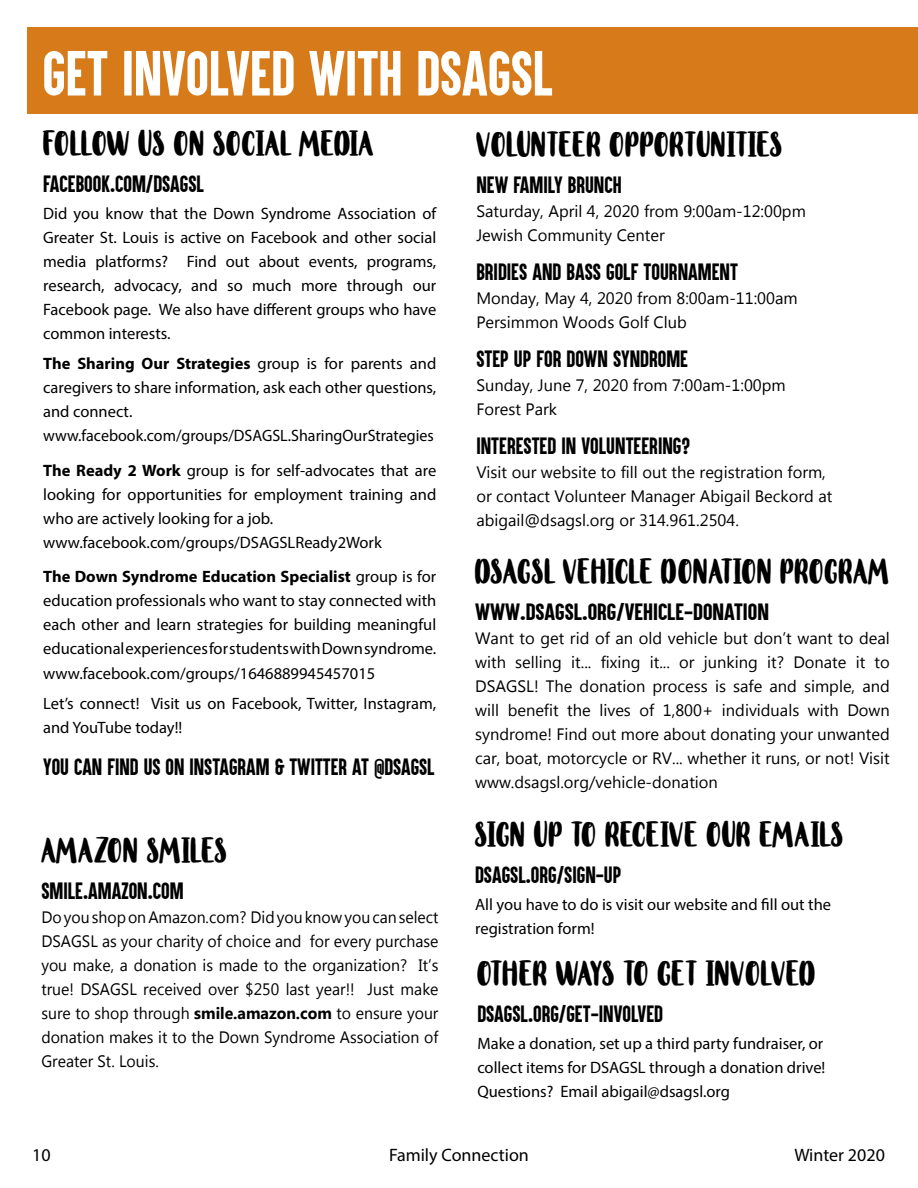
<style>
.page{position:relative;width:918px;height:1188px;background:#fff}
.page>*{position:absolute;margin:0;border:0;box-sizing:border-box;transform-origin:0 0}
.t1{font:52.5px "Aku&Kamu";color:#fff}
.t2{font:27px "Mahoni Free Personal Use";color:#000}
.t3{font:19.5px "Aku&Kamu";color:#000}
.t4{font:19.5px "Aku&Kamu";color:#000;scale:1.11 1}
.t5{font:18px "Myriad Pro";color:#000}
.t6{font:16.5px/24px "Myriad Pro";color:#000}
.t7{font:16.5px/24px "Myanmar Text";color:#000}
.t8{font:16.5px/24px "Myanmar Text";color:#000;text-align:justify;scale:.96 1}
.s1{font-weight:700}
</style>
<div class="page">
<div style="left:27px;top:27px;width:891px;height:86px;background:#d77a1a"></div>
<h1 class="t1" style="left:43px;top:39px;width:512px">GET INVOLVED WITH DSAGSL</h1>
<h2 class="t2" style="left:476px;top:130px;width:309px">VOLUNTEER OPPORTUNITIES</h2>
<p class="t3" style="left:476px;top:172px;width:147px">NEW FAMILY BRUNCH</p>
<p class="t7" style="left:476px;top:199px;width:331px">Saturday, April 4, 2020 from 9:00am-12:00pm<br>Jewish Community Center</p>
<p class="t3" style="left:476px;top:259px;width:263px">BRIDIES AND BASS GOLF TOURNAMENT</p>
<p class="t7" style="left:476px;top:286px;width:323px">Monday, May 4, 2020 from 8:00am-11:00am<br>Persimmon Woods Golf Club</p>
<p class="t3" style="left:476px;top:346px;width:213px">STEP UP FOR DOWN SYNDROME</p>
<p class="t7" style="left:476px;top:373px;width:311px">Sunday, June 7, 2020 from 7:00am-1:00pm<br>Forest Park</p>
<p class="t3" style="left:476px;top:433px;width:215px">INTERESTED IN VOLUNTEERING?</p>
<p class="t7" style="left:476px;top:460px;width:358px">Visit our website to fill out the registration form, or contact Volunteer Manager Abigail Beckord at abigail@dsagsl.org or 314.961.2504.</p>
<h2 class="t2" style="left:43px;top:130px;width:333px">FOLLOW US ON SOCIAL MEDIA</h2>
<p class="t3" style="left:43px;top:171px;width:162px">FACEBOOK.COM/DSAGSL</p>
<p class="t6" style="left:43px;top:202px;width:395px;text-align:justify">Did you know that the Down Syndrome Association of Greater St. Louis is active on Facebook and other social media platforms? Find out about events, programs, research, advocacy, and so much more through our Facebook page. We also have different groups who have common interests.</p>
<p class="t6" style="left:43px;top:352px;width:395px"><span class="s1">The Sharing Our Strategies</span> group is for parents and caregivers to share information, ask each other questions, and connect. www.facebook.com/groups/DSAGSL.SharingOurStrategies</p>
<p class="t6" style="left:43px;top:458px;width:395px"><span class="s1">The Ready 2 Work</span> group is for self-advocates that are looking for opportunities for employment training and who are actively looking for a job. www.facebook.com/groups/DSAGSLReady2Work</p>
<p class="t6" style="left:43px;top:565px;width:395px;text-align:justify"><span class="s1">The Down Syndrome Education Specialist</span> group is for education professionals who want to stay connected with each other and learn strategies for building meaningful educational experiences for students with Down syndrome. www.facebook.com/groups/1646889945457015</p>
<p class="t6" style="left:43px;top:691px;width:395px">Let’s connect! Visit us on Facebook, Twitter, Instagram, and YouTube today!!</p>
<p class="t3" style="left:43px;top:754px;width:393px">YOU CAN FIND US ON INSTAGRAM &amp; TWITTER AT @DSAGSL</p>
<h2 class="t2" style="left:475px;top:557px;width:416px">DSAGSL VEHICLE DONATION PROGRAM</h2>
<p class="t4" style="left:475px;top:599px;width:266px">WWW.DSAGSL.ORG/VEHICLE-DONATION</p>
<p class="t7" style="left:475px;top:626px;width:416px;text-align:justify">Want to get rid of an old vehicle but don’t want to deal with selling it... fixing it... or junking it? Donate it to DSAGSL! The donation process is safe and simple, and will benefit the lives of 1,800+ individuals with Down syndrome! Find out more about donating your unwanted car, boat, motorcycle or RV... whether it runs, or not! Visit www.dsagsl.org/vehicle-donation</p>
<h2 class="t2" style="left:475px;top:820px;width:371px">SIGN UP TO RECEIVE OUR EMAILS</h2>
<p class="t3" style="left:475px;top:862px;width:148px">DSAGSL.ORG/SIGN-UP</p>
<p class="t6" style="left:475px;top:892px;width:357px">All you have to do is visit our website and fill out the registration form!</p>
<h2 class="t2" style="left:41px;top:837px;width:188px">AMAZON SMILES</h2>
<p class="t3" style="left:41px;top:878px;width:144px">SMILE.AMAZON.COM</p>
<p class="t8" style="left:41px;top:906px;width:415px">Do you shop on Amazon.com? Did you know you can select DSAGSL as your charity of choice and for every purchase you make, a donation is made to the organization? It’s true! DSAGSL received over $250 last year!! Just make sure to shop through <span class="s1">smile.amazon.com</span> to ensure your donation makes it to the Down Syndrome Association of Greater St. Louis.</p>
<h2 class="t2" style="left:477px;top:960px;width:341px">OTHER WAYS TO GET INVOLVED</h2>
<p class="t3" style="left:477px;top:1001px;width:187px">DSAGSL.ORG/GET-INVOLVED</p>
<p class="t6" style="left:477px;top:1032px;width:350px">Make a donation, set up a third party fundraiser, or collect items for DSAGSL through a donation drive!<br>Questions? Email abigail@dsagsl.org</p>
<p class="t5" style="left:32px;top:1144px;width:20px">10</p>
<p class="t5" style="left:389px;top:1144px;width:141px">Family Connection</p>
<p class="t5" style="left:794px;top:1144px;width:92px">Winter 2020</p>
</div>
